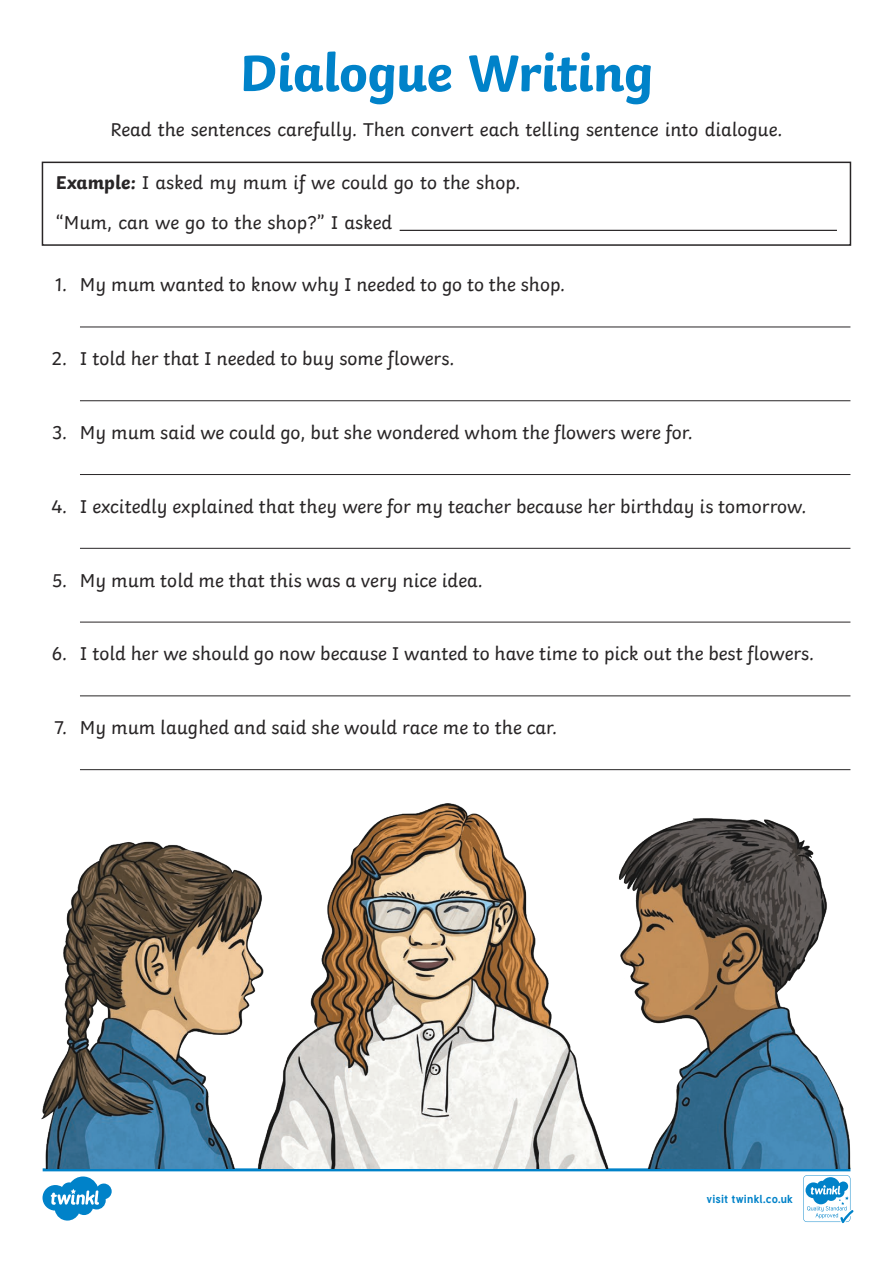
<style>
.page{position:relative;width:893px;height:1263px;background:#fff}
.page>*{position:absolute;margin:0;border:0;box-sizing:border-box;transform-origin:0 0}
.Heading_1{font:700 54px "Twinkl";letter-spacing:-.015em;color:#0082c9}
.KS2_Body_Copy{font:19.5px "Twinkl";color:#282526}
.t1{font:700 11.4px "Tuffy";letter-spacing:.015em;color:#0082c9}
.s1{font-weight:700}
</style>
<div class="page">
<hr style="left:400px;top:230px;width:437px;height:1px;background:#282526">
<div style="left:42px;top:162px;width:809px;height:84px;border:2px solid #282526"></div>
<hr style="left:80px;top:326px;width:770px;height:1px;background:#282526">
<hr style="left:80px;top:400px;width:770px;height:1px;background:#282526">
<hr style="left:80px;top:474px;width:770px;height:1px;background:#282526">
<hr style="left:80px;top:548px;width:770px;height:1px;background:#282526">
<hr style="left:80px;top:622px;width:770px;height:1px;background:#282526">
<hr style="left:80px;top:695px;width:770px;height:1px;background:#282526">
<hr style="left:80px;top:769px;width:770px;height:1px;background:#282526">
<svg style="left:43px;top:1168px;width:810px;height:55px"></svg>
<img style="left:42px;top:803px;width:808px;height:365px">
<p class="Heading_1" style="left:240px;top:28px;width:415px">Dialogue Writing</p>
<p class="KS2_Body_Copy" style="left:110px;top:115px;width:674px">Read the sentences carefully. Then convert each telling sentence into dialogue.</p>
<p class="KS2_Body_Copy" style="left:56px;top:167px;width:466px"><span class="s1">Example:</span> I asked my mum if we could go to the shop.</p>
<p class="KS2_Body_Copy" style="left:56px;top:207px;width:338px">“Mum, can we go to the shop?” I asked</p>
<p class="KS2_Body_Copy" style="left:55px;top:270px;width:511px">1. My mum wanted to know why I needed to go to the shop.</p>
<p class="KS2_Body_Copy" style="left:52px;top:344px;width:404px">2. I told her that I needed to buy some flowers.</p>
<p class="KS2_Body_Copy" style="left:53px;top:417px;width:642px">3. My mum said we could go, but she wondered whom the flowers were for.</p>
<p class="KS2_Body_Copy" style="left:52px;top:491px;width:757px">4. I excitedly explained that they were for my teacher because her birthday is tomorrow.</p>
<p class="KS2_Body_Copy" style="left:52px;top:565px;width:432px">5. My mum told me that this was a very nice idea.</p>
<p class="KS2_Body_Copy" style="left:52px;top:639px;width:764px">6. I told her we should go now because I wanted to have time to pick out the best flowers.</p>
<p class="KS2_Body_Copy" style="left:55px;top:713px;width:504px">7. My mum laughed and said she would race me to the car.</p>
<p class="t1" style="left:706px;top:1190px;width:88px">visit twinkl.co.uk</p>
</div>
